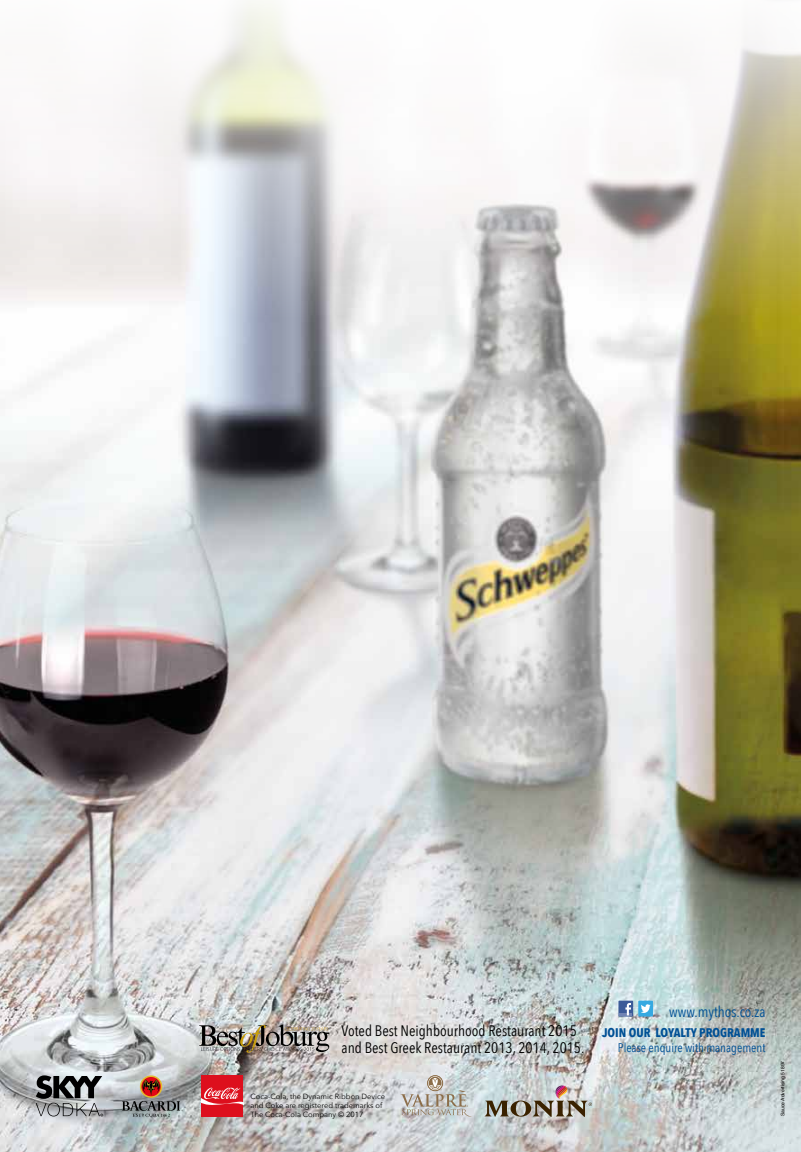
<style>
.page{position:relative;width:801px;height:1152px;background:#fff}
.page>*{position:absolute;margin:0;border:0;box-sizing:border-box;transform-origin:0 0}
.t1{font:15.25px/16.5px "Avenir Next Condensed";color:#000}
.t2{font:15px "Avenir Next Condensed";color:#005095}
.t3{font:12.5px "Avenir Next Condensed";color:#005095}
.t4{font:700 12.5px "Avenir Next Condensed";color:#005095}
.t5{font:7.5px/8.8px "Avenir Next";color:#000}
.t6{font:5px "Helvetica";color:#000}
</style>
<div class="page">
<img style="left:0;top:1px;width:801px;height:1151px">
<div style="left:618px;top:1000px;width:15px;height:16px;background:#3c5b98"></div>
<svg style="left:619px;top:1003px;width:13px;height:12px"></svg>
<div style="left:638px;top:1000px;width:15px;height:16px;background:#36a9e1"></div>
<svg style="left:641px;top:1004px;width:9px;height:9px"></svg>
<svg style="left:36px;top:1075px;width:67px;height:41px;background:#797b7d"></svg>
<svg style="left:122px;top:1075px;width:61px;height:42px;background:#978a86"></svg>
<img style="left:199px;top:1024px;width:130px;height:28px">
<div style="left:201px;top:1075px;width:42px;height:41px;background:#dd0f1d"></div>
<svg style="left:201px;top:1087px;width:42px;height:18px"></svg>
<svg style="left:400px;top:1075px;width:72px;height:42px;background:#c5c5c1"></svg>
<svg style="left:484px;top:1085px;width:108px;height:32px;background:#aca9a2"></svg>
<h1 class="t1" style="left:342px;top:1022px;width:244px">Voted Best Neighbourhood Restaurant 2015 and Best Greek Restaurant 2013, 2014, 2015.</h1>
<p class="t5" style="left:250px;top:1092px;width:136px">Coca-Cola, the Dynamic Ribbon Device and Coke are registered trademarks of<br>The Coca-Cola Company © 2017</p>
<h2 class="t2" style="left:669px;top:998px;width:98px">www.mythos.co.za</h2>
<h3 class="t4" style="left:602px;top:1024px;width:165px">JOIN OUR LOYALTY PROGRAMME</h3>
<h3 class="t3" style="left:618px;top:1036px;width:149px">Please enquire with management</h3>
<p class="t6" style="left:779px;top:1116px;width:57px;rotate:-90deg">Sauce Advertising 51897</p>
</div>
